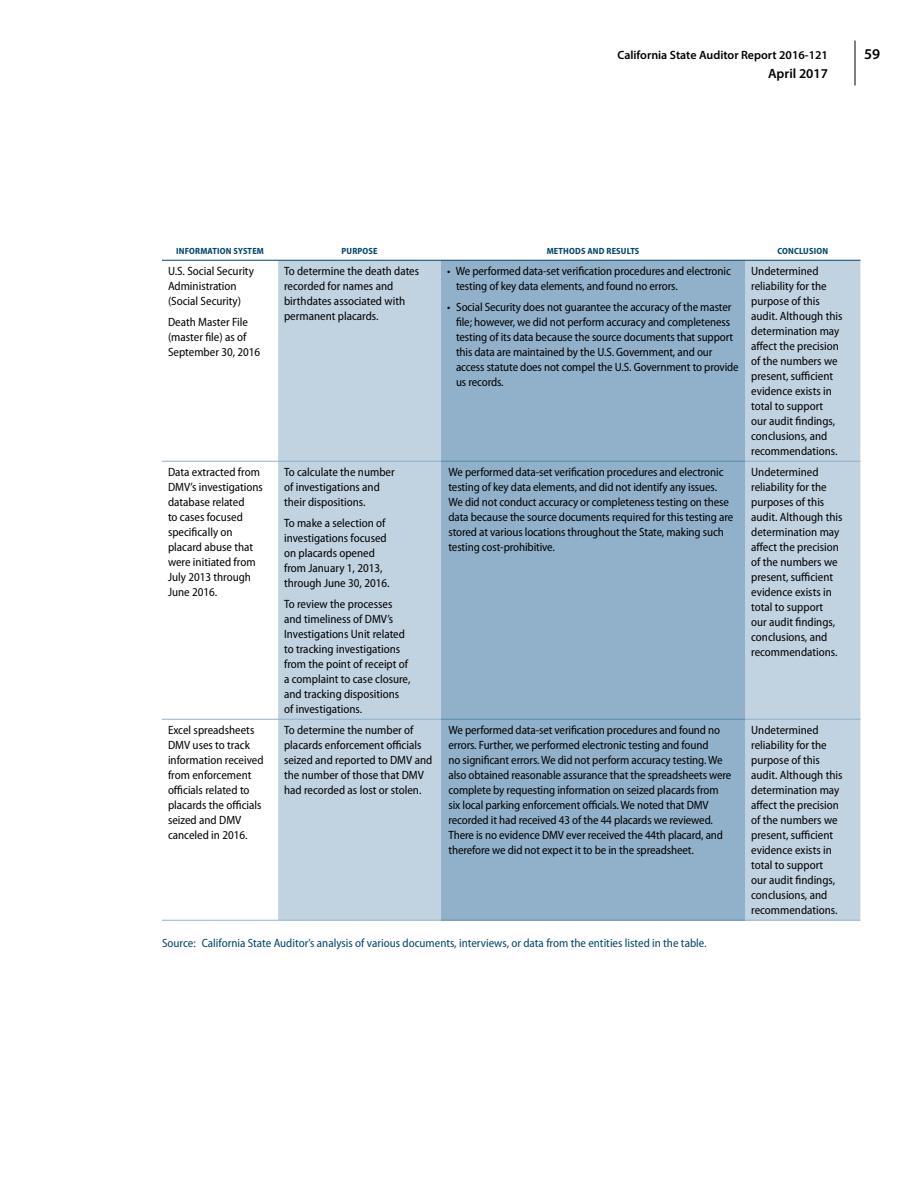
<style>
.page{position:relative;width:918px;height:1188px;background:#fff}
.page>*{position:absolute;margin:0;border:0;box-sizing:border-box;transform-origin:0 0}
.t1{font:600 15px "Myriad Pro";color:#000}
.t2{font:600 13.5px "Myriad Pro";color:#000}
.t3{font:semi-condensed 12px/15px "Myriad Pro";letter-spacing:-.005em;color:#000}
.t4{font:semi-condensed 12px "Myriad Pro";color:#00446a}
.t5{font:600 12px "Myriad Pro";color:#000}
.t6{font:700 semi-condensed 9px "Myriad Pro";letter-spacing:.02em;color:#00446a}
</style>
<div class="page">
<hr style="left:855px;top:40px;width:1px;height:46px;background:#000">
<div style="left:278px;top:261px;width:582px;height:659px;background:#c1d2e1"></div>
<div style="left:441px;top:261px;width:304px;height:659px;background:#91b1ca"></div>
<hr style="left:162px;top:260px;width:116px;height:1px;background:#00446a">
<hr style="left:162px;top:461px;width:116px;height:1px;background:#91b1ca">
<hr style="left:162px;top:719px;width:116px;height:1px;background:#91b1ca">
<hr style="left:162px;top:920px;width:116px;height:1px;background:#91b1ca">
<hr style="left:278px;top:260px;width:163px;height:1px;background:#00446a">
<hr style="left:278px;top:461px;width:163px;height:1px;background:#91b1ca">
<hr style="left:278px;top:719px;width:163px;height:1px;background:#91b1ca">
<hr style="left:278px;top:920px;width:163px;height:1px;background:#91b1ca">
<hr style="left:745px;top:260px;width:115px;height:1px;background:#00446a">
<hr style="left:745px;top:461px;width:115px;height:1px;background:#91b1ca">
<hr style="left:745px;top:719px;width:115px;height:1px;background:#91b1ca">
<hr style="left:745px;top:920px;width:115px;height:1px;background:#91b1ca">
<hr style="left:441px;top:260px;width:304px;height:1px;background:#00446a">
<hr style="left:441px;top:461px;width:304px;height:1px;background:#578bac">
<hr style="left:441px;top:719px;width:304px;height:1px;background:#578bac">
<hr style="left:441px;top:920px;width:304px;height:1px;background:#578bac">
<p class="t5" style="left:617px;top:47px;width:212px">California State Auditor Report 2016-121</p>
<p class="t1" style="left:864px;top:44px;width:18px">59</p>
<p class="t2" style="left:768px;top:65px;width:61px">April 2017</p>
<p class="t6" style="left:176px;top:246px;width:89px">INFORMATION SYSTEM</p>
<p class="t6" style="left:341px;top:246px;width:38px">PURPOSE</p>
<p class="t6" style="left:547px;top:246px;width:94px">METHODS AND RESULTS</p>
<p class="t6" style="left:777px;top:246px;width:52px">CONCLUSION</p>
<p class="t3" style="left:168px;top:264px;width:87px">U.S. Social Security<br>Administration (Social Security)</p>
<p class="t3" style="left:168px;top:315px;width:94px">Death Master File (master file) as of<br>September 30, 2016</p>
<p class="t3" style="left:284px;top:264px;width:137px">To determine the death dates recorded for names and birthdates associated with permanent placards.</p>
<p class="t3" style="left:456px;top:264px;width:276px;text-indent:-9px">• We performed data-set verification procedures and electronic testing of key data elements, and found no errors.</p>
<p class="t3" style="left:751px;top:264px;width:93px">Undetermined reliability for the purpose of this audit. Although this determination may affect the precision of the numbers we present, sufficient evidence exists in total to support<br>our audit findings, conclusions, and recommendations.</p>
<p class="t3" style="left:456px;top:300px;width:284px;text-indent:-9px">• Social Security does not guarantee the accuracy of the master file; however, we did not perform accuracy and completeness testing of its data because the source documents that support this data are maintained by the U.S. Government, and our access statute does not compel the U.S. Government to provide us records.</p>
<p class="t3" style="left:168px;top:465px;width:96px">Data extracted from<br>DMV’s investigations database related<br>to cases focused specifically on placard abuse that were initiated from<br>July 2013 through<br>June 2016.</p>
<p class="t3" style="left:284px;top:465px;width:112px">To calculate the number of investigations and their dispositions.</p>
<p class="t3" style="left:284px;top:516px;width:107px">To make a selection of investigations focused on placards opened from January 1, 2013, through June 30, 2016.</p>
<p class="t3" style="left:284px;top:597px;width:128px">To review the processes and timeliness of DMV’s<br>Investigations Unit related to tracking investigations from the point of receipt of a complaint to case closure, and tracking dispositions of investigations.</p>
<p class="t3" style="left:448px;top:465px;width:286px">We performed data-set verification procedures and electronic testing of key data elements, and did not identify any issues.<br>We did not conduct accuracy or completeness testing on these data because the source documents required for this testing are stored at various locations throughout the State, making such testing cost-prohibitive.</p>
<p class="t3" style="left:751px;top:465px;width:93px">Undetermined reliability for the purposes of this audit. Although this determination may affect the precision of the numbers we present, sufficient evidence exists in total to support<br>our audit findings, conclusions, and recommendations.</p>
<p class="t3" style="left:168px;top:723px;width:97px">Excel spreadsheets<br>DMV uses to track information received from enforcement officials related to placards the officials seized and DMV canceled in 2016.</p>
<p class="t3" style="left:284px;top:723px;width:150px">To determine the number of placards enforcement officials seized and reported to DMV and the number of those that DMV had recorded as lost or stolen.</p>
<p class="t3" style="left:448px;top:723px;width:284px">We performed data-set verification procedures and found no errors. Further, we performed electronic testing and found<br>no significant errors. We did not perform accuracy testing. We also obtained reasonable assurance that the spreadsheets were complete by requesting information on seized placards from six local parking enforcement officials. We noted that DMV recorded it had received 43 of the 44 placards we reviewed.<br>There is no evidence DMV ever received the 44th placard, and therefore we did not expect it to be in the spreadsheet.</p>
<p class="t3" style="left:751px;top:723px;width:93px">Undetermined reliability for the purpose of this audit. Although this determination may affect the precision of the numbers we present, sufficient evidence exists in total to support<br>our audit findings, conclusions, and recommendations.</p>
<p class="t4" style="left:162px;top:937px;width:546px">Source: California State Auditor’s analysis of various documents, interviews, or data from the entities listed in the table.</p>
</div>
